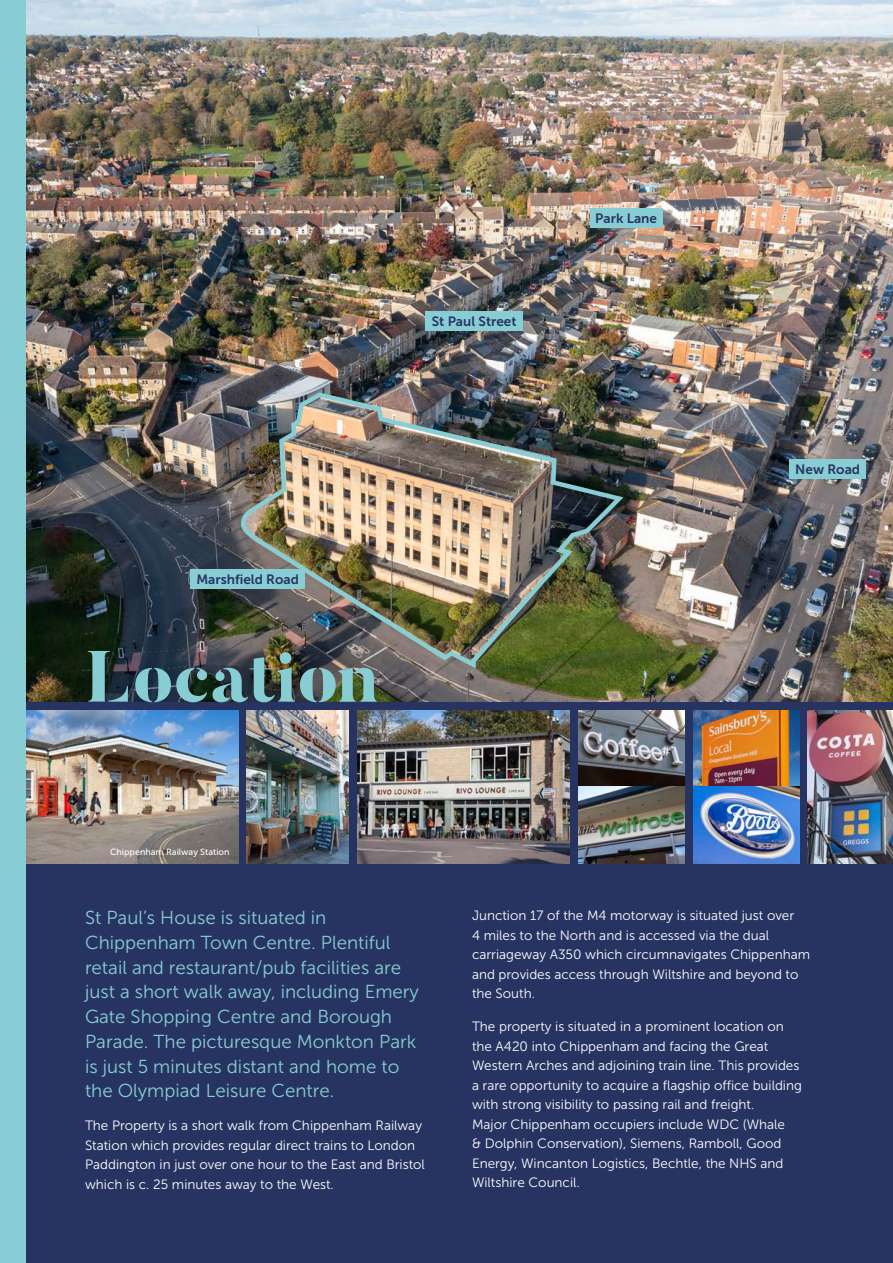
<style>
.page{position:relative;width:893px;height:1263px;background:#273461}
.page>*{position:absolute;margin:0;border:0;box-sizing:border-box;transform-origin:0 0}
.t1{font:800 72px "Butler Stencil";letter-spacing:-.005em;color:#88cdd3}
.t2{font:18.75px/24.8px "Museo Sans 300";color:#88cdd3}
.t3{font:13.5px/19.5px "Museo Sans 300";color:#fff}
.t4{font:13.5px "Museo Sans 700";color:#273461}
.t5{font:9px "Museo Sans 500";color:#fff}
</style>
<div class="page">
<img style="left:26px;top:0;width:867px;height:702px">
<img style="left:693px;top:710px;width:106px;height:153px">
<img style="left:26px;top:710px;width:212px;height:153px">
<img style="left:247px;top:710px;width:102px;height:153px">
<img style="left:578px;top:710px;width:107px;height:153px">
<img style="left:357px;top:710px;width:213px;height:153px">
<img style="left:808px;top:710px;width:85px;height:153px">
<div style="left:0;top:0;width:26px;height:1263px;background:#88cdd3"></div>
<img style="left:239px;top:390px;width:389px;height:282px">
<div style="left:789px;top:459px;width:77px;height:19px;background:#88cdd3"></div>
<div style="left:190px;top:570px;width:115px;height:19px;background:#88cdd3"></div>
<div style="left:425px;top:311px;width:98px;height:19px;background:#88cdd3"></div>
<div style="left:590px;top:208px;width:72px;height:19px;background:#88cdd3"></div>
<p class="t4" style="left:432px;top:314px;width:86px">St Paul Street</p>
<p class="t4" style="left:595px;top:210px;width:63px">Park Lane</p>
<p class="t4" style="left:196px;top:572px;width:104px">Marshfield Road</p>
<h1 class="t1" style="left:85px;top:631px;width:295px">Location</h1>
<p class="t5" style="left:110px;top:847px;width:121px">Chippenham Railway Station</p>
<p class="t4" style="left:795px;top:461px;width:66px">New Road</p>
<p class="t2" style="left:85px;top:905px;width:335px">St Paul’s House is situated in Chippenham Town Centre. Plentiful retail and restaurant/pub facilities are just a short walk away, including Emery Gate Shopping Centre and Borough Parade. The picturesque Monkton Park is just 5 minutes distant and home to the Olympiad Leisure Centre.</p>
<p class="t3" style="left:85px;top:1116px;width:341px">The Property is a short walk from Chippenham Railway Station which provides regular direct trains to London Paddington in just over one hour to the East and Bristol which is c. 25 minutes away to the West.</p>
<p class="t3" style="left:472px;top:906px;width:340px">Junction 17 of the M4 motorway is situated just over<br>4 miles to the North and is accessed via the dual carriageway A350 which circumnavigates Chippenham and provides access through Wiltshire and beyond to the South.</p>
<p class="t3" style="left:472px;top:1017px;width:331px">The property is situated in a prominent location on the A420 into Chippenham and facing the Great Western Arches and adjoining train line. This provides a rare opportunity to acquire a flagship office building with strong visibility to passing rail and freight.<br>Major Chippenham occupiers include WDC (Whale<br>&amp; Dolphin Conservation), Siemens, Ramboll, Good Energy, Wincanton Logistics, Bechtle, the NHS and Wiltshire Council.</p>
</div>
